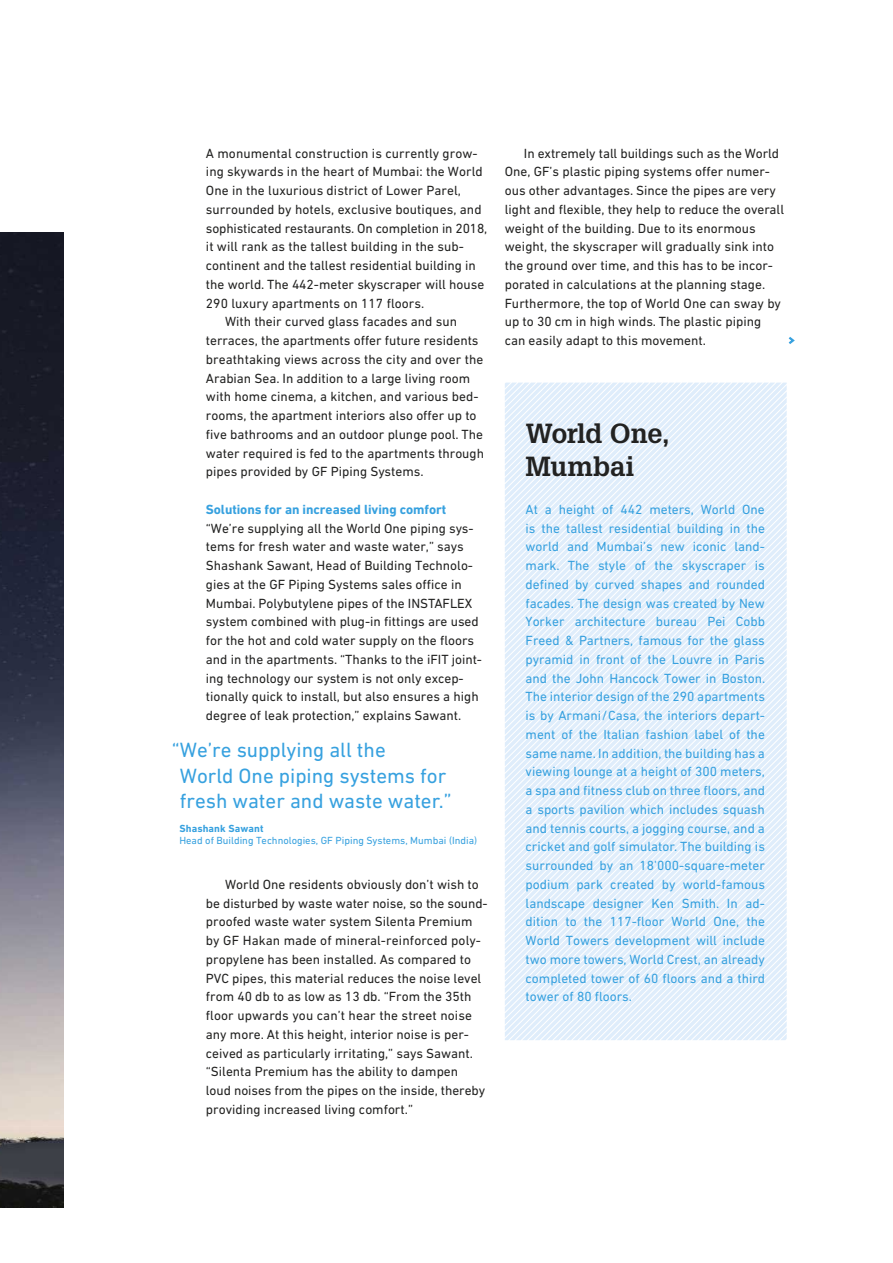
<style>
.page{position:relative;width:893px;height:1263px;background:#fff}
.page>*{position:absolute;margin:0;border:0;box-sizing:border-box;transform-origin:0 0}
.t1{font:700 27px/33px "Glypha LT Pro";letter-spacing:-.015em;color:#222221}
.t2{font:21px/25.5px "DIN Next W1 G";color:#37a1df}
.t3{font:13.5px/18.8px "DIN Next W1 G";color:#222221}
.t4{font:13.5px/18.8px "DIN Next W1 G";color:#37a1df;text-align:justify}
.t5{font:700 13.5px "DIN Next W1 G";letter-spacing:-.005em;color:#37a1df}
.t6{font:10.5px "DIN Next W1 G";color:#37a1df}
.t7{font:700 10.5px "DIN Next W1 G";letter-spacing:.01em;color:#37a1df}
</style>
<div class="page">
<img style="left:0;top:233px;width:64px;height:975px">
<svg style="left:505px;top:383px;width:282px;height:657px;fill:#dfedfb"></svg>
<svg style="left:788px;top:337px;width:7px;height:7px"></svg>
<p class="t3" style="left:206px;top:143px;width:273px">A monumental construction is currently grow-</p>
<p class="t3" style="left:206px;top:162px;width:278px">ing skywards in the heart of Mumbai: the World</p>
<p class="t3" style="left:206px;top:181px;width:256px">One in the luxurious district of Lower Parel,</p>
<p class="t3" style="left:206px;top:200px;width:277px">sur rounded by hotels, exclusive boutiques, and</p>
<p class="t3" style="left:206px;top:218px;width:283px">sophisticated restaurants. On completion in 2018,</p>
<p class="t3" style="left:206px;top:237px;width:260px">it will rank as the tallest building in the sub-</p>
<p class="t3" style="left:206px;top:256px;width:271px">continent and the tallest residential building in</p>
<p class="t3" style="left:206px;top:275px;width:280px">the world. The 442-meter skyscraper will house</p>
<p class="t3" style="left:206px;top:293px;width:220px">290 luxury apartments on 117 floors.</p>
<p class="t3" style="left:225px;top:312px;width:233px">With their curved glass facades and sun</p>
<p class="t3" style="left:206px;top:331px;width:274px">terraces, the apartments offer future residents</p>
<p class="t3" style="left:206px;top:350px;width:279px">breathtaking views across the city and over the</p>
<p class="t3" style="left:206px;top:368px;width:266px">Arabian Sea. In addition to a large living room</p>
<p class="t3" style="left:206px;top:387px;width:274px">with home cinema, a kitchen, and various bed-</p>
<p class="t3" style="left:206px;top:406px;width:272px">rooms, the apartment interiors also offer up to</p>
<p class="t3" style="left:206px;top:425px;width:279px">five bathrooms and an outdoor plunge pool. The</p>
<p class="t3" style="left:206px;top:443px;width:280px">water required is fed to the apartments through</p>
<p class="t3" style="left:206px;top:462px;width:219px">pipes provided by GF Piping Systems.</p>
<p class="t5" style="left:206px;top:501px;width:242px">Solutions for an increased living comfort</p>
<p class="t3" style="left:206px;top:518px;width:278px">“We’re supplying all the World One piping sys&shy;tems for fresh water and waste water,” says Shashank Sawant, Head of Building Technolo&shy;gies at the GF Piping Systems sales office in Mumbai. Polybutylene pipes of the INSTAFLEX system combined with plug-in fittings are used for the hot and cold water supply on the floors and in the apartments. “Thanks to the iFIT joint&shy;ing technology our system is not only excep&shy;tionally quick to install, but also ensures a high degree of leak protection,” explains Sawant.</p>
<h2 class="t2" style="left:180px;top:737px;width:273px;text-indent:-8px">“ We’re supplying all the<br>World One piping systems for fresh water and waste water.”</h2>
<p class="t7" style="left:179px;top:823px;width:86px">Shashank Sawant</p>
<p class="t6" style="left:179px;top:835px;width:299px">Head of Building Technologies, GF Piping Systems, Mumbai (India)</p>
<p class="t3" style="left:206px;top:875px;width:283px;text-indent:19px">World One residents obviously don’t wish to be disturbed by waste water noise, so the sound&shy;proofed waste water system Silenta Premium by GF Hakan made of mineral-reinforced poly&shy;propylene has been installed. As compared to PVC pipes, this material reduces the noise level from 40 db to as low as 13 db. “From the 35th floor upwards you can’t hear the street noise any more. At this height, interior noise is per&shy;ceived as particularly irritating,” says Sawant. “Silenta Premium has the ability to dampen<br>loud noises from the pipes on the inside, thereby providing increased living comfort.”</p>
<p class="t3" style="left:505px;top:143px;width:281px;text-indent:19px">In extremely tall buildings such as the World One, GF’s plastic piping systems offer numer&shy;ous other advantages. Since the pipes are very light and flexible, they help to reduce the overall weight of the building. Due to its enormous weight, the skyscraper will gradually sink into the ground over time, and this has to be incor&shy;porated in calculations at the planning stage.<br>Furthermore, the top of World One can sway by up to 30 cm in high winds. The plastic piping can easily adapt to this movement.</p>
<h1 class="t1" style="left:526px;top:416px;width:146px">World One,<br>Mumbai</h1>
<p class="t4" style="left:526px;top:500px;width:241px">At a height of 442 meters, World One is the tallest residential building in the world and Mumbai’s new iconic land&shy;mark. The style of the skyscraper is defined by curved shapes and rounded facades. The design was created by New Yorker architecture bureau Pei Cobb Freed &amp; Partners, famous for the glass pyramid in front of the Louvre in Paris and the John Hancock Tower in Boston.<br>The interior design of the 290 apartments is by Armani/Casa, the interiors depart&shy;ment of the Italian fashion label of the same name. In addition, the building has a viewing lounge at a height of 300 meters, a spa and fitness club on three floors, and a sports pavilion which includes squash and tennis courts, a jogging course, and a cricket and golf simulator. The building is surrounded by an 18’000-square-meter podium park created by world-famous landscape designer Ken Smith. In ad&shy;dition to the 117-floor World One, the World Towers development will include two more towers, World Crest, an already completed tower of 60 floors and a third tower of 80 floors.</p>
</div>
